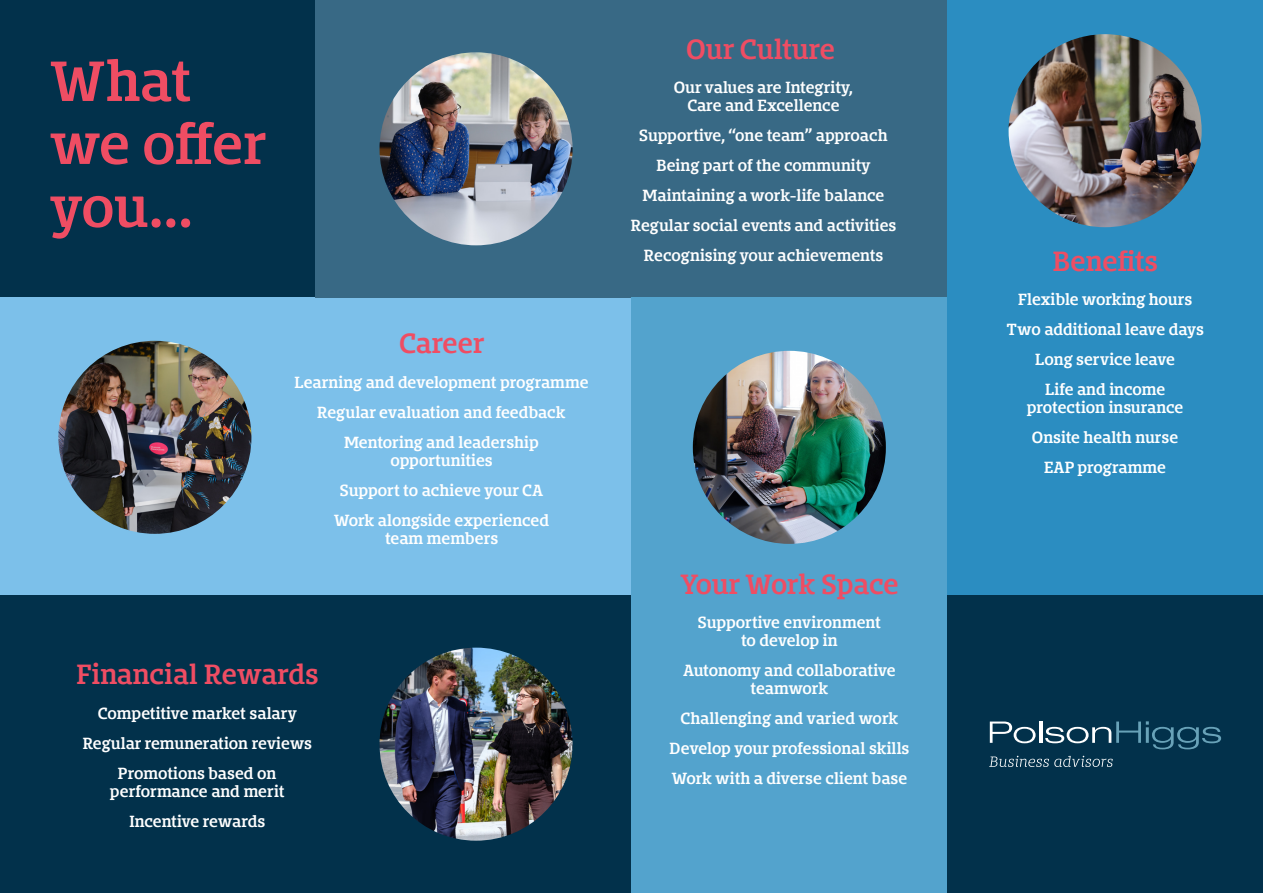
<style>
.page{position:relative;width:1263px;height:893px;background:#fff}
.page>*{position:absolute;margin:0;border:0;box-sizing:border-box;transform-origin:0 0}
.t1{font:600 52.5px/63px "Bommer Slab";letter-spacing:-.015em;color:#ef4d63}
.t2{font:600 25.8px "Bommer Slab";color:#ef4d63}
.t3{font:600 15px/18px "Bommer Slab";letter-spacing:-.005em;color:#fff;text-align:center}
</style>
<div class="page">
<div style="left:0;top:0;width:316px;height:298px;background:#02314b"></div>
<div style="left:0;top:595px;width:631px;height:298px;background:#02314b"></div>
<div style="left:0;top:298px;width:631px;height:297px;background:#7cc0ea"></div>
<div style="left:316px;top:0;width:631px;height:298px;background:#386985"></div>
<div style="left:947px;top:0;width:316px;height:595px;background:#2b8dc1"></div>
<div style="left:631px;top:298px;width:316px;height:595px;background:#53a3cd"></div>
<div style="left:947px;top:595px;width:316px;height:298px;background:#02314b"></div>
<img style="left:1008px;top:34px;width:194px;height:193px;border-radius:97px">
<img style="left:58px;top:341px;width:193px;height:193px;border-radius:97px">
<svg style="left:990px;top:721px;width:45px;height:22px"></svg>
<hr style="left:1039px;top:721px;width:3px;height:22px;background:#fff">
<svg style="left:1045px;top:721px;width:176px;height:28px"></svg>
<svg style="left:989px;top:756px;width:124px;height:11px"></svg>
<img style="left:379px;top:52px;width:194px;height:193px;border-radius:97px">
<img style="left:379px;top:648px;width:194px;height:193px;border-radius:97px">
<img style="left:693px;top:351px;width:193px;height:193px;border-radius:97px">
<p class="t1" style="left:49px;top:50px;width:219px">What we offer you...</p>
<p class="t2" style="left:399px;top:324px;width:87px">Career</p>
<p class="t3" style="left:294px;top:373px;width:296px">Learning and development programme</p>
<p class="t3" style="left:317px;top:403px;width:250px">Regular evaluation and feedback</p>
<p class="t3" style="left:344px;top:433px;width:196px">Mentoring and leadership</p>
<p class="t3" style="left:390px;top:451px;width:104px">opportunities</p>
<p class="t3" style="left:340px;top:481px;width:205px">Support to achieve your CA</p>
<p class="t3" style="left:334px;top:511px;width:217px">Work alongside experienced</p>
<p class="t3" style="left:385px;top:529px;width:115px">team members</p>
<p class="t2" style="left:76px;top:655px;width:244px">Financial Rewards</p>
<p class="t3" style="left:98px;top:704px;width:201px">Competitive market salary</p>
<p class="t3" style="left:83px;top:734px;width:231px">Regular remuneration reviews</p>
<p class="t3" style="left:118px;top:764px;width:160px">Promotions based on</p>
<p class="t3" style="left:110px;top:782px;width:176px">performance and merit</p>
<p class="t3" style="left:129px;top:812px;width:137px">Incentive rewards</p>
<p class="t2" style="left:686px;top:30px;width:150px">Our Culture</p>
<p class="t3" style="left:674px;top:78px;width:181px">Our values are Integrity,</p>
<p class="t3" style="left:687px;top:96px;width:154px">Care and Excellence</p>
<p class="t3" style="left:639px;top:126px;width:250px">Supportive, “one team” approach</p>
<p class="t3" style="left:656px;top:156px;width:216px">Being part of the community</p>
<p class="t3" style="left:642px;top:186px;width:243px">Maintaining a work-life balance</p>
<p class="t3" style="left:631px;top:216px;width:267px">Regular social events and activities</p>
<p class="t3" style="left:644px;top:246px;width:241px">Recognising your achievements</p>
<p class="t2" style="left:680px;top:565px;width:220px">Your Work Space</p>
<p class="t3" style="left:698px;top:614px;width:184px">Supportive environment</p>
<p class="t3" style="left:741px;top:632px;width:98px">to develop in</p>
<p class="t3" style="left:683px;top:662px;width:214px">Autonomy and collaborative teamwork</p>
<p class="t3" style="left:680px;top:710px;width:219px">Challenging and varied work</p>
<p class="t3" style="left:670px;top:740px;width:241px">Develop your professional skills</p>
<p class="t3" style="left:671px;top:770px;width:237px">Work with a diverse client base</p>
<p class="t2" style="left:1053px;top:242px;width:107px">Benefits</p>
<p class="t3" style="left:1018px;top:291px;width:176px">Flexible working hours</p>
<p class="t3" style="left:1006px;top:321px;width:199px">Two additional leave days</p>
<p class="t3" style="left:1035px;top:351px;width:141px">Long service leave</p>
<p class="t3" style="left:1045px;top:381px;width:122px">Life and income</p>
<p class="t3" style="left:1027px;top:399px;width:158px">protection insurance</p>
<p class="t3" style="left:1032px;top:429px;width:148px">Onsite health nurse</p>
<p class="t3" style="left:1044px;top:459px;width:123px">EAP programme</p>
</div>
